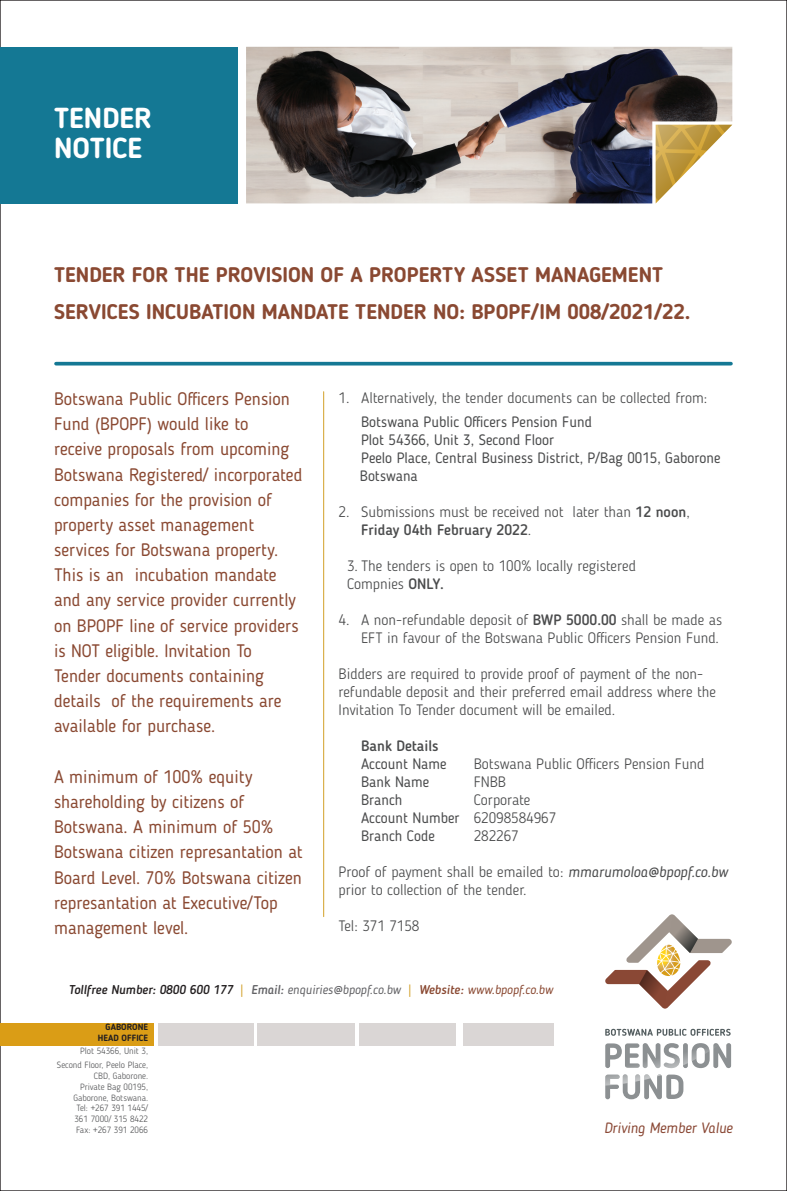
<style>
.page{position:relative;width:787px;height:1191px;background:#fff}
.page>*{position:absolute;margin:0;border:0;box-sizing:border-box;transform-origin:0 0}
.t1{font:700 28.8px "Blogger Sans";color:#fff}
.t2{font:700 21px/37.2px "Blogger Sans";color:#8a4932}
.t3{font:18px/25.2px "Blogger Sans";color:#8a4932}
.t4{font:300 15px/18px "Blogger Sans";color:#4b4c4d}
.t5{font:15px "Blogger Sans";color:#4b4c4d}
.t6{font:500 15px "Blogger Sans";color:#4b4c4d}
.t7{font:italic 14.85px "Blogger Sans";color:#8a4835}
.t8{font:italic 500 12.75px "Blogger Sans";color:#231f20}
.t9{font:300 9px/13.8px "Blogger Sans";color:#57585a;text-align:right}
.t10{font:700 9px "Blogger Sans";color:#231f20}
.s1{font-weight:500}
.s2{font-weight:300}
.s3{font-weight:400;font-style:italic}
.s4{font-weight:400;font-style:normal;color:#d2a028}
.s5{color:#636366}
.s6{font-weight:400;color:#636366}
.s7{color:#8a4932}
.s8{font-weight:400;color:#8a4932}
</style>
<div class="page">
<svg style="left:605px;top:914px;width:126px;height:94px"></svg>
<svg style="left:605px;top:1028px;width:125px;height:7px"></svg>
<svg style="left:605px;top:1074px;width:78px;height:25px"></svg>
<svg style="left:605px;top:1043px;width:126px;height:25px"></svg>
<img style="left:246px;top:47px;width:486px;height:156px">
<svg style="left:655px;top:125px;width:77px;height:78px"></svg>
<div style="left:0;top:47px;width:238px;height:156px;background:#147894"></div>
<hr style="left:56px;top:362px;width:675px;height:3px;background:#147894">
<hr style="left:323px;top:392px;width:1px;height:524px;background:#d2a028">
<div style="left:0;top:1023px;width:153px;height:22px;background:#da9d16"></div>
<div style="left:158px;top:1023px;width:95px;height:22px;background:#dad6d5"></div>
<div style="left:257px;top:1023px;width:98px;height:22px;background:#dad6d5"></div>
<div style="left:463px;top:1023px;width:90px;height:22px;background:#dad6d5"></div>
<div style="left:359px;top:1023px;width:96px;height:22px;background:#dad6d5"></div>
<p class="t1" style="left:54px;top:100px;width:99px">TENDER</p>
<p class="t1" style="left:54px;top:131px;width:90px">NOTICE</p>
<p class="t2" style="left:54px;top:256px;width:638px">TENDER FOR THE PROVISION OF A PROPERTY ASSET MANAGEMENT<br>SERVICES INCUBATION MANDATE TENDER NO: BPOPF/IM 008/2021/22.</p>
<p class="t3" style="left:54px;top:386px;width:250px">Botswana Public Officers Pension<br>Fund (BPOPF) would like to<br>receive proposals from upcoming<br>Botswana Registered/ incorporated companies for the provision of property asset management services for Botswana property.<br>This is an incubation mandate and any service provider currently on BPOPF line of service providers is NOT eligible. Invitation To<br>Tender documents containing details of the requirements are available for purchase.</p>
<p class="t3" style="left:54px;top:764px;width:250px">A minimum of 100% equity shareholding by citizens of<br>Botswana. A minimum of 50%<br>Botswana citizen represantation at<br>Board Level. 70% Botswana citizen represantation at Executive/Top management level.</p>
<p class="t4" style="left:338px;top:388px;width:370px">1. Alternatively, the tender documents can be collected from:</p>
<p class="t5" style="left:361px;top:412px;width:232px">Botswana Public Officers Pension Fund</p>
<p class="t5" style="left:361px;top:430px;width:194px">Plot 54366, Unit 3, Second Floor</p>
<p class="t5" style="left:361px;top:448px;width:361px">Peelo Place, Central Business District, P/Bag 0015, Gaborone</p>
<p class="t5" style="left:360px;top:466px;width:59px">Botswana</p>
<p class="t4" style="left:361px;top:502px;width:330px;text-indent:-22px">2. Submissions must be received not later than <span class="s1">12 noon</span>,<br><span class="s1">Friday 04th February 2022</span>.</p>
<p class="t4" style="left:347px;top:556px;width:290px">3. The tenders is open to 100% locally registered<br>Compnies <span class="s1">ONLY.</span></p>
<p class="t4" style="left:338px;top:610px;width:385px">4. A non-refundable deposit of <span class="s1">BWP 5000.00</span> shall be made as</p>
<p class="t4" style="left:361px;top:628px;width:359px">EFT in favour of the Botswana Public Officers Pension Fund.</p>
<p class="t4" style="left:338px;top:664px;width:379px">Bidders are required to provide proof of payment of the non&shy;refundable deposit and their preferred email address where the<br>Invitation To Tender document will be emailed.</p>
<p class="t6" style="left:361px;top:736px;width:79px">Bank Details</p>
<p class="t5" style="left:361px;top:754px;width:87px">Account Name</p>
<p class="t4" style="left:473px;top:754px;width:232px">Botswana Public Officers Pension Fund</p>
<p class="t5" style="left:361px;top:772px;width:70px">Bank Name</p>
<p class="t4" style="left:473px;top:772px;width:34px">FNBB</p>
<p class="t5" style="left:361px;top:790px;width:43px">Branch</p>
<p class="t4" style="left:473px;top:790px;width:58px">Corporate</p>
<p class="t5" style="left:361px;top:808px;width:196px">Account Number <span class="s2">62098584967</span></p>
<p class="t5" style="left:361px;top:826px;width:75px">Branch Code</p>
<p class="t4" style="left:473px;top:826px;width:46px">282267</p>
<p class="t4" style="left:338px;top:862px;width:391px">Proof of payment shall be emailed to: <span class="s3">mmarumoloa@bpopf.co.bw </span>prior to collection of the tender.</p>
<p class="t4" style="left:338px;top:916px;width:82px">Tel: 371 7158</p>
<p class="t8" style="left:69px;top:982px;width:486px">Tollfree Number: 0800 600 177 <span class="s4">|</span> <span class="s5">Email:</span> <span class="s6">enquiries@bpopf.co.bw</span> <span class="s4">|</span> <span class="s7">Website:</span> <span class="s8">www.bpopf.co.bw</span></p>
<p class="t10" style="left:105px;top:1021px;width:44px">GABORONE</p>
<p class="t10" style="left:98px;top:1032px;width:52px">HEAD OFFICE</p>
<p class="t9" style="left:57px;top:1044px;width:93px">Plot 54366, Unit 3,<br>Second Floor, Peelo Place,</p>
<p class="t9" style="left:94px;top:1069px;width:56px">CBD, Gaborone.</p>
<p class="t9" style="left:73px;top:1081px;width:76px;line-height:10.8px">Private Bag 00195,<br>Gaborone, Botswana.</p>
<p class="t9" style="left:76px;top:1101px;width:73px">Tel: +267 391 1445/</p>
<p class="t9" style="left:74px;top:1112px;width:75px">361 7000/ 315 8422</p>
<p class="t9" style="left:76px;top:1123px;width:73px">Fax: +267 391 2066</p>
<p class="t7" style="left:604px;top:1118px;width:130px">Driving Member Value</p>
</div>
